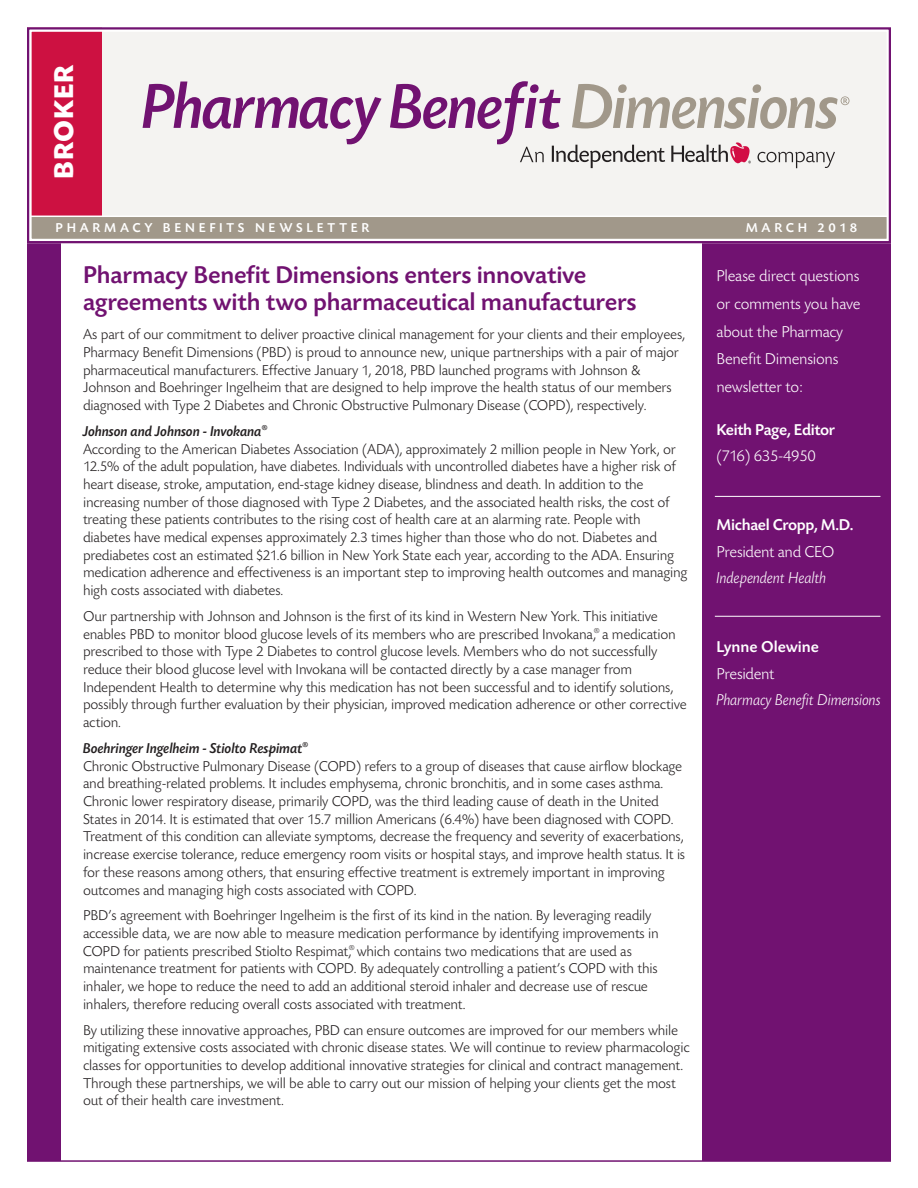
<style>
.page{position:relative;width:918px;height:1188px;background:#fff}
.page>*{position:absolute;margin:0;border:0;box-sizing:border-box;transform-origin:0 0}
.t1{font:700 28.5px "Today BEF";letter-spacing:.03em;color:#fff}
.t2{font:500 25.5px/27px "Today BEF";letter-spacing:-.01em;color:#711271}
.t3{font:300 16.5px/27.8px "Today BEF";letter-spacing:-.015em;color:#fff}
.t4{font:500 16.5px "Today BEF";letter-spacing:-.02em;color:#fff}
.t5{font:italic 300 16.5px "Today BEF";letter-spacing:-.02em;color:#fff}
.t6{font:300 15px/17.7px "Today BEF";letter-spacing:-.015em;color:#231f20}
.t7{font:500 13.5px "Today BEF";letter-spacing:.275em;color:#fff}
.s1{font-family:"Avenir";font-size:13.5px}
.s2{font-weight:500;font-style:italic}
</style>
<div class="page">
<div style="left:702px;top:239px;width:189px;height:922px;background:#711271"></div>
<div style="left:27px;top:243px;width:34px;height:918px;background:#711271"></div>
<div style="left:93px;top:30px;width:798px;height:194px;background:#f4f3f1"></div>
<div style="left:27px;top:27px;width:74px;height:190px;background:#cd1141"></div>
<div style="left:27px;top:216px;width:864px;height:26px;background:#a1988a"></div>
<hr style="left:30px;top:216px;width:860px;height:1px;background:#fff">
<div style="left:27px;top:27px;width:864px;height:216px;border:4px solid #fff"></div>
<div style="left:27px;top:27px;width:864px;height:216px;border:2px solid #711271"></div>
<svg style="left:143px;top:82px;width:239px;height:62px"></svg>
<svg style="left:390px;top:81px;width:460px;height:87px"></svg>
<hr style="left:27px;top:1160px;width:864px;height:2px;background:#711271">
<hr style="left:715px;top:496px;width:165px;height:1px;background:#fff">
<hr style="left:715px;top:616px;width:165px;height:1px;background:#fff">
<h1 class="t1" style="left:53px;top:179px;width:116px;rotate:-90deg">BROKER</h1>
<p class="t7" style="left:56px;top:222px;width:315px">PHARMACY BENEFITS NEWSLETTER</p>
<p class="t7" style="left:746px;top:223px;width:113px">MARCH 2018</p>
<h2 class="t2" style="left:83px;top:264px;width:555px">Pharmacy Benefit Dimensions enters innovative agreements with two pharmaceutical manufacturers</h2>
<p class="t6" style="left:83px;top:327px;width:604px">As part of our commitment to deliver proactive clinical management for your clients and their employees, Pharmacy Benefit Dimensions (PBD) is proud to announce new, unique partnerships with a pair of major pharmaceutical manufacturers. Effective January 1, 2018, PBD launched programs with Johnson <span class="s1">&amp; </span>Johnson and Boehringer Ingelheim that are designed to help improve the health status of our members diagnosed with Type 2 Diabetes and Chronic Obstructive Pulmonary Disease (COPD), respectively.</p>
<p class="t6" style="left:83px;top:424px;width:606px"><span class="s2">Johnson and Johnson - Invokana</span><sup>®<br></sup>According to the American Diabetes Association (ADA), approximately 2 million people in New York, or 12.5% of the adult population, have diabetes. Individuals with uncontrolled diabetes have a higher risk of heart disease, stroke, amputation, end-stage kidney disease, blindness and death. In addition to the increasing number of those diagnosed with Type 2 Diabetes, and the associated health risks, the cost of treating these patients contributes to the rising cost of health care at an alarming rate. People with diabetes have medical expenses approximately 2.3 times higher than those who do not. Diabetes and prediabetes cost an estimated $21.6 billion in New York State each year, according to the ADA. Ensuring medication adherence and effectiveness is an important step to improving health outcomes and managing high costs associated with diabetes.</p>
<p class="t6" style="left:83px;top:609px;width:605px">Our partnership with Johnson and Johnson is the first of its kind in Western New York. This initiative enables PBD to monitor blood glucose levels of its members who are prescribed Invokana,<sup>®</sup> a medication prescribed to those with Type 2 Diabetes to control glucose levels. Members who do not successfully reduce their blood glucose level with Invokana will be contacted directly by a case manager from Independent Health to determine why this medication has not been successful and to identify solutions, possibly through further evaluation by their physician, improved medication adherence or other corrective action.</p>
<p class="t6" style="left:83px;top:741px;width:604px"><span class="s2">Boehringer Ingelheim - Stiolto Respimat</span><sup>®<br></sup>Chronic Obstructive Pulmonary Disease (COPD) refers to a group of diseases that cause airflow blockage and breathing-related problems. It includes emphysema, chronic bronchitis, and in some cases asthma.<br>Chronic lower respiratory disease, primarily COPD, was the third leading cause of death in the United States in 2014. It is estimated that over 15.7 million Americans (6.4%) have been diagnosed with COPD.<br>Treatment of this condition can alleviate symptoms, decrease the frequency and severity of exacerbations, increase exercise tolerance, reduce emergency room visits or hospital stays, and improve health status. It is for these reasons among others, that ensuring effective treatment is extremely important in improving outcomes and managing high costs associated with COPD.</p>
<p class="t6" style="left:83px;top:908px;width:577px">PBD’s agreement with Boehringer Ingelheim is the first of its kind in the nation. By leveraging readily accessible data, we are now able to measure medication performance by identifying improvements in COPD for patients prescribed Stiolto Respimat,<sup>®</sup> which contains two medications that are used as maintenance treatment for patients with COPD. By adequately controlling a patient’s COPD with this inhaler, we hope to reduce the need to add an additional steroid inhaler and decrease use of rescue inhalers, therefore reducing overall costs associated with treatment.</p>
<p class="t6" style="left:83px;top:1022px;width:608px">By utilizing these innovative approaches, PBD can ensure outcomes are improved for our members while mitigating extensive costs associated with chronic disease states. We will continue to review pharmacologic classes for opportunities to develop additional innovative strategies for clinical and contract management.<br>Through these partnerships, we will be able to carry out our mission of helping your clients get the most out of their health care investment.</p>
<p class="t3" style="left:716px;top:264px;width:145px">Please direct questions or comments you have about the Pharmacy<br>Benefit Dimensions newsletter to:</p>
<p class="t4" style="left:716px;top:423px;width:120px">Keith Page, Editor</p>
<p class="t3" style="left:716px;top:443px;width:101px">(716) 635-4950</p>
<p class="t4" style="left:716px;top:519px;width:139px">Michael Cropp, M.D.</p>
<p class="t3" style="left:716px;top:539px;width:119px">President and CEO</p>
<p class="t5" style="left:716px;top:572px;width:112px">Independent Health</p>
<p class="t4" style="left:716px;top:641px;width:104px">Lynne Olewine</p>
<p class="t3" style="left:716px;top:661px;width:59px">President</p>
<p class="t5" style="left:716px;top:694px;width:166px">Pharmacy Benefit Dimensions</p>
</div>
